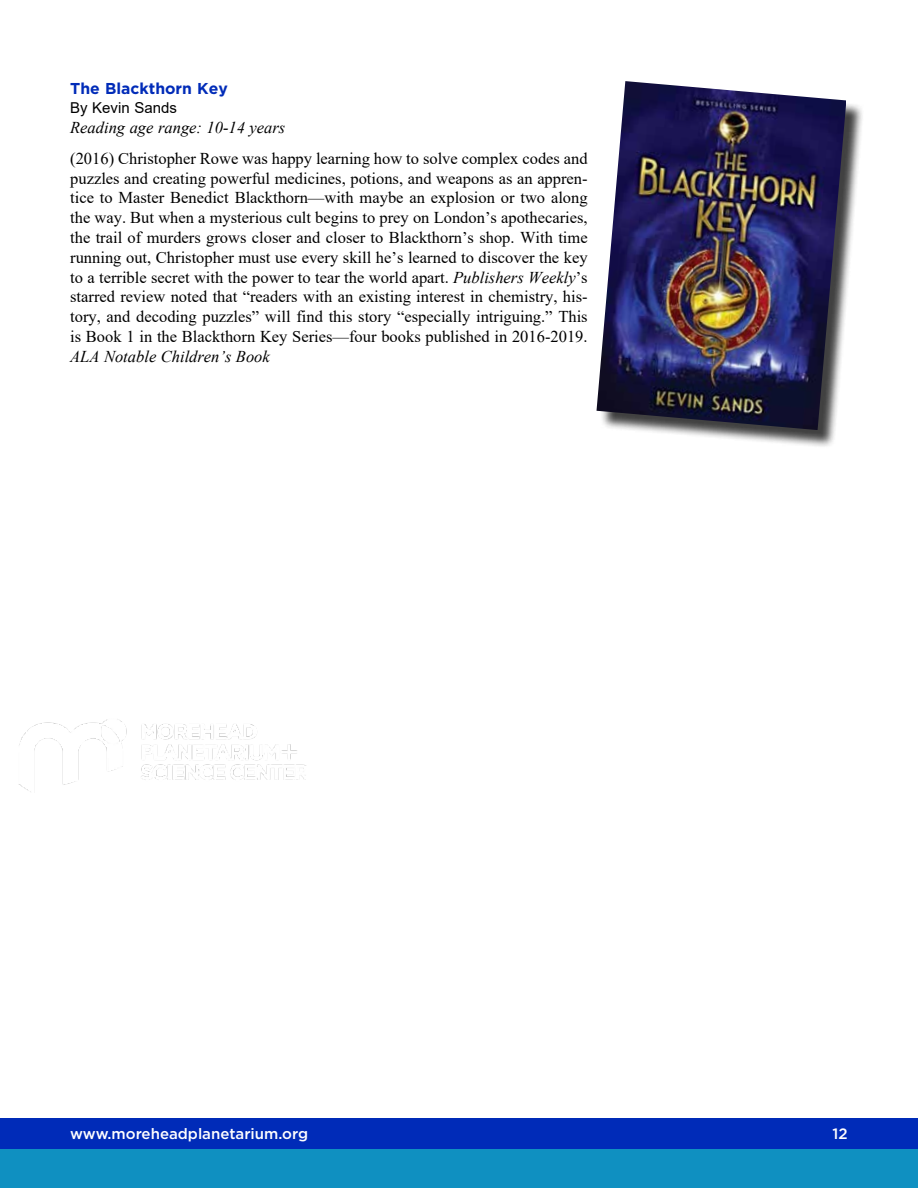
<style>
.page{position:relative;width:918px;height:1188px;background:#fff}
.page>*{position:absolute;margin:0;border:0;box-sizing:border-box;transform-origin:0 0}
.t1{font:16.5px/19.8px "Times New Roman";color:#000;text-align:justify}
.t2{font:italic 16.5px "Times New Roman";color:#000}
.t3{font:700 15.75px "Gotham";color:#002bb8}
.t4{font:500 15px "Gotham";color:#fff}
.t5{font:15px "Arial";color:#000}
.s1{font-style:italic}
</style>
<div class="page">
<div style="left:0;top:1149px;width:918px;height:39px;background:#0f90c1"></div>
<div style="left:0;top:1119px;width:918px;height:30px;background:#002bb8"></div>
<img style="left:18px;top:719px;width:288px;height:73px">
<div style="left:599px;top:84px;width:265px;height:364px;background:#000;opacity:.75"></div>
<img style="left:597px;top:81px;width:249px;height:349px">
<p class="t3" style="left:70px;top:78px;width:159px">The Blackthorn Key</p>
<p class="t5" style="left:70px;top:98px;width:108px">By Kevin Sands</p>
<p class="t2" style="left:70px;top:116px;width:217px">Reading age range: 10-14 years</p>
<p class="t1" style="left:70px;top:148px;width:519px">(2016) Christopher Rowe was happy learning how to solve complex codes and puzzles and creating powerful medicines, potions, and weapons as an appren&shy;tice to Master Benedict Blackthorn—with maybe an explosion or two along the way. But when a mysterious cult begins to prey on London’s apothecaries, the trail of murders grows closer and closer to Blackthorn’s shop. With time running out, Christopher must use every skill he’s learned to discover the key to a terrible secret with the power to tear the world apart. <span class="s1">Publishers Weekly</span>’s starred review noted that “readers with an existing interest in chemistry, his&shy;tory, and decoding puzzles” will find this story “especially intriguing.” This is Book 1 in the Blackthorn Key Series—four books published in 2016-2019.</p>
<p class="t2" style="left:70px;top:345px;width:201px">ALA Notable Children’s Book</p>
<p class="t4" style="left:70px;top:1124px;width:239px">www.moreheadplanetarium.org</p>
<p class="t4" style="left:833px;top:1124px;width:17px">12</p>
</div>
